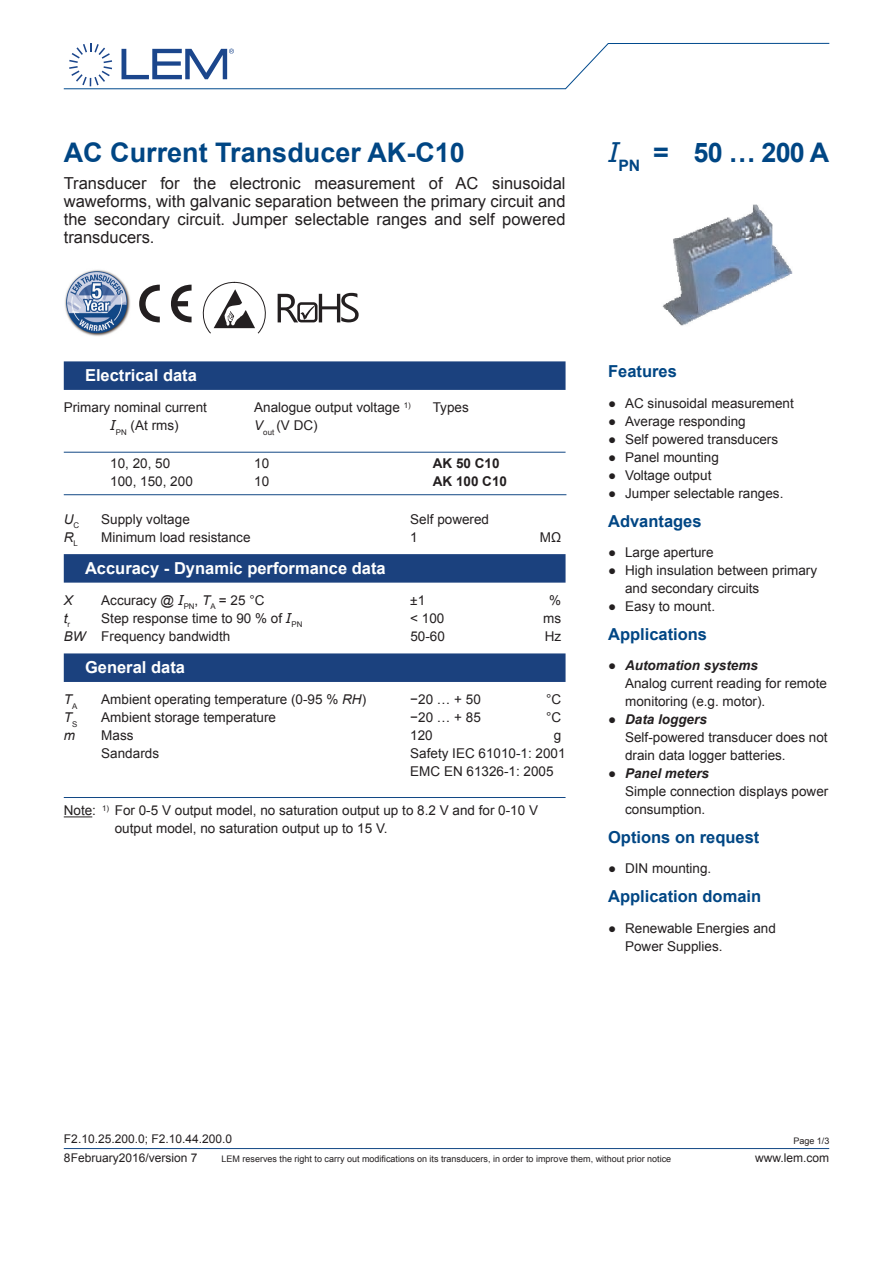
<style>
.page{position:relative;width:893px;height:1263px;background:#fff}
.page>*{position:absolute;margin:0;border:0;box-sizing:border-box;transform-origin:0 0}
.t1{font:700 27px "Arial";color:#004684}
.t2{font:16.5px/18px "Arial";color:#231f20;text-align:justify}
.t3{font:700 16.5px "Arial";color:#004684}
.t4{font:700 16.5px "Arial";color:#fff}
.t5{font:13.5px/18px "Arial";color:#231f20}
.t6{font:700 13.5px "Arial";color:#231f20}
.t7{font:italic 13.5px "Arial";color:#231f20}
.t8{font:12px "Arial";color:#231f20}
.t9{font:9px "Arial";color:#231f20}
.s1{font-family:"Verdana";font-weight:400;font-style:italic}
.s2{font-family:"Verdana";font-style:italic}
.s3{font-style:italic}
.s4{font-weight:700;font-style:italic}
</style>
<div class="page">
<svg style="left:64px;top:42px;width:765px;height:48px"></svg>
<hr style="left:64px;top:1148px;width:765px;height:1px;background:#124885">
<div style="left:64px;top:361px;width:502px;height:29px;background:#1b417e"></div>
<div style="left:64px;top:554px;width:502px;height:29px;background:#1b417e"></div>
<div style="left:64px;top:653px;width:502px;height:29px;background:#1b417e"></div>
<svg style="left:64px;top:816px;width:28px;height:1px"></svg>
<hr style="left:64px;top:797px;width:502px;height:1px;background:#124885">
<hr style="left:64px;top:494px;width:502px;height:1px;background:#124885">
<hr style="left:64px;top:452px;width:502px;height:1px;background:#124885">
<svg style="left:202px;top:282px;width:64px;height:52px"></svg>
<img style="left:65px;top:270px;width:65px;height:66px">
<svg style="left:139px;top:285px;width:21px;height:37px"></svg>
<svg style="left:171px;top:285px;width:21px;height:37px"></svg>
<svg style="left:278px;top:293px;width:81px;height:29px"></svg>
<img style="left:662px;top:204px;width:131px;height:122px">
<h1 class="t1" style="left:64px;top:135px;width:403px">AC Current Transducer AK-C10</h1>
<p class="t2" style="left:64px;top:174px;width:503px">Transducer for the electronic measurement of AC sinusoidal waweforms, with galvanic separation between the primary circuit and the secondary circuit. Jumper selectable ranges and self powered transducers.</p>
<h1 class="t1" style="left:608px;top:135px;width:223px"><span class="s1">I</span><sub>PN</sub> = 50 … 200 A</h1>
<p class="t4" style="left:85px;top:365px;width:113px">Electrical data</p>
<p class="t5" style="left:64px;top:399px;width:145px">Primary nominal current</p>
<p class="t5" style="left:254px;top:399px;width:158px">Analogue output voltage <sup>1)</sup></p>
<p class="t5" style="left:433px;top:399px;width:38px">Types</p>
<p class="t5" style="left:110px;top:417px;width:70px"><span class="s2">I</span><sub>PN</sub> (At rms)</p>
<p class="t5" style="left:254px;top:417px;width:65px"><span class="s3">V</span><sub>out</sub> (V DC)</p>
<p class="t5" style="left:110px;top:454px;width:62px">10, 20, 50</p>
<p class="t5" style="left:254px;top:454px;width:17px">10</p>
<p class="t6" style="left:433px;top:454px;width:68px">AK 50 C10</p>
<p class="t5" style="left:110px;top:472px;width:84px">100, 150, 200</p>
<p class="t5" style="left:254px;top:472px;width:17px">10</p>
<p class="t6" style="left:433px;top:472px;width:76px">AK 100 C10</p>
<p class="t7" style="left:64px;top:510px;width:17px">U<sub>C</sub></p>
<p class="t5" style="left:101px;top:510px;width:90px">Supply voltage</p>
<p class="t5" style="left:410px;top:510px;width:80px">Self powered</p>
<p class="t7" style="left:64px;top:528px;width:16px">R<sub>L</sub></p>
<p class="t5" style="left:101px;top:528px;width:151px">Minimum load resistance</p>
<p class="t5" style="left:410px;top:528px;width:9px">1</p>
<p class="t5" style="left:540px;top:528px;width:23px">MΩ</p>
<p class="t4" style="left:85px;top:557px;width:302px">Accuracy - Dynamic performance data</p>
<p class="t7" style="left:64px;top:591px;width:11px">X</p>
<p class="t5" style="left:101px;top:591px;width:165px">Accuracy @ <span class="s2">I</span><sub>PN</sub>, <span class="s3">T</span><sub>A</sub> = 25 °C</p>
<p class="t5" style="left:410px;top:591px;width:16px">±1</p>
<p class="t5" style="left:549px;top:591px;width:14px">%</p>
<p class="t7" style="left:64px;top:609px;width:8px">t<sub>r</sub></p>
<p class="t5" style="left:101px;top:609px;width:203px">Step response time to 90 % of <span class="s2">I</span><sub>PN</sub></p>
<p class="t5" style="left:410px;top:609px;width:36px">&lt; 100</p>
<p class="t5" style="left:543px;top:609px;width:19px">ms</p>
<p class="t5" style="left:64px;top:627px;width:168px"><span class="s3">BW</span> Frequency bandwidth</p>
<p class="t5" style="left:410px;top:627px;width:36px">50-60</p>
<p class="t5" style="left:545px;top:627px;width:18px">Hz</p>
<p class="t4" style="left:85px;top:657px;width:101px">General data</p>
<p class="t7" style="left:64px;top:691px;width:15px">T<sub>A</sub></p>
<p class="t5" style="left:101px;top:691px;width:266px">Ambient operating temperature (0-95 % <span class="s3">RH</span>)</p>
<p class="t5" style="left:410px;top:691px;width:72px">−20 … + 50</p>
<p class="t5" style="left:546px;top:691px;width:17px">°C</p>
<p class="t7" style="left:64px;top:709px;width:15px">T<sub>S</sub></p>
<p class="t5" style="left:101px;top:709px;width:176px">Ambient storage temperature</p>
<p class="t5" style="left:410px;top:709px;width:72px">−20 … + 85</p>
<p class="t5" style="left:546px;top:709px;width:17px">°C</p>
<p class="t7" style="left:64px;top:727px;width:13px">m</p>
<p class="t5" style="left:101px;top:727px;width:34px">Mass</p>
<p class="t5" style="left:410px;top:727px;width:24px">120</p>
<p class="t5" style="left:554px;top:727px;width:9px">g</p>
<p class="t5" style="left:101px;top:745px;width:59px">Sandards</p>
<p class="t5" style="left:410px;top:745px;width:157px">Safety IEC 61010-1: 2001<br>EMC EN 61326-1: 2005</p>
<p class="t5" style="left:115px;top:802px;width:425px;text-indent:-51px">Note: <sup>1)</sup> For 0-5 V output model, no saturation output up to 8.2 V and for 0-10 V output model, no saturation output up to 15 V.</p>
<p class="t3" style="left:608px;top:361px;width:70px">Features</p>
<p class="t5" style="left:608px;top:395px;width:187px">● AC sinusoidal measurement</p>
<p class="t5" style="left:608px;top:413px;width:139px">● Average responding</p>
<p class="t5" style="left:608px;top:431px;width:172px">● Self powered transducers</p>
<p class="t5" style="left:608px;top:449px;width:112px">● Panel mounting</p>
<p class="t5" style="left:608px;top:467px;width:105px">● Voltage output</p>
<p class="t5" style="left:608px;top:485px;width:177px">● Jumper selectable ranges.</p>
<p class="t3" style="left:608px;top:510px;width:95px">Advantages</p>
<p class="t5" style="left:608px;top:544px;width:107px">● Large aperture</p>
<p class="t5" style="left:625px;top:562px;width:194px;text-indent:-17px">● High insulation between primary and secondary circuits</p>
<p class="t5" style="left:608px;top:598px;width:109px">● Easy to mount.</p>
<p class="t3" style="left:608px;top:623px;width:101px">Applications</p>
<p class="t5" style="left:625px;top:657px;width:203px;text-indent:-17px">● <span class="s4">Automation systems<br></span>Analog current reading for remote monitoring (e.g. motor).</p>
<p class="t5" style="left:625px;top:711px;width:204px;text-indent:-17px">● <span class="s4">Data loggers<br></span>Self-powered transducer does not drain data logger batteries.</p>
<p class="t5" style="left:625px;top:765px;width:205px;text-indent:-17px">● <span class="s4">Panel meters<br></span>Simple connection displays power consumption.</p>
<p class="t3" style="left:608px;top:826px;width:153px">Options on request</p>
<p class="t5" style="left:608px;top:860px;width:105px">● DIN mounting.</p>
<p class="t3" style="left:608px;top:885px;width:155px">Application domain</p>
<p class="t5" style="left:625px;top:919px;width:152px;text-indent:-17px">● Renewable Energies and<br>Power Supplies.</p>
<p class="t8" style="left:64px;top:1131px;width:170px">F2.10.25.200.0; F2.10.44.200.0</p>
<p class="t9" style="left:793px;top:1135px;width:38px">Page 1/3</p>
<p class="t8" style="left:64px;top:1150px;width:135px">8February2016/version 7</p>
<p class="t9" style="left:221px;top:1153px;width:451px">LEM reserves the right to carry out modifications on its transducers, in order to improve them, without prior notice</p>
<p class="t8" style="left:755px;top:1150px;width:76px">www.lem.com</p>
</div>
